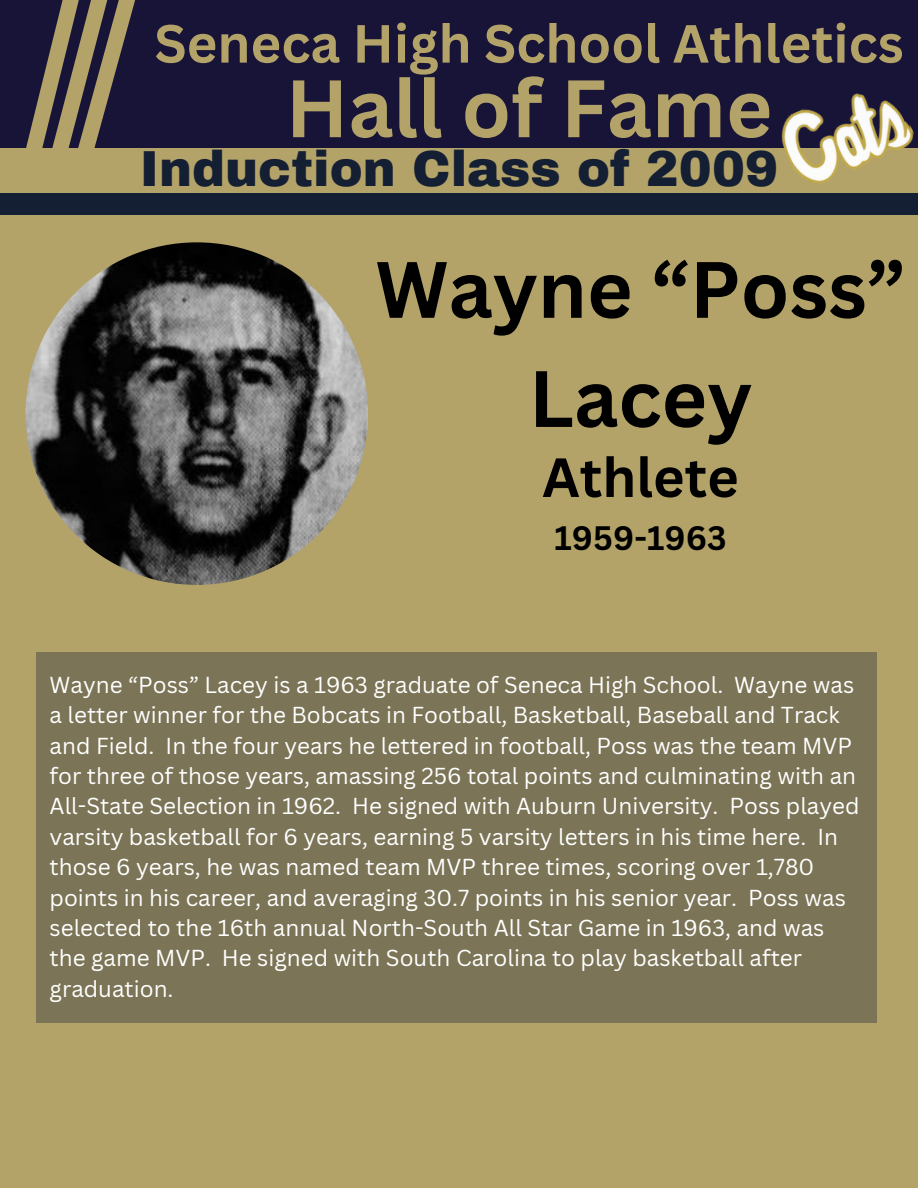
<style>
.page{position:relative;width:918px;height:1188px;background:#fff}
.page>*{position:absolute;margin:0;border:0;box-sizing:border-box;transform-origin:0 0}
.t1{font:700 79.5px "Canva Sans";color:#b3a369}
.t2{font:700 78px/109.2px "Canva Sans";color:#000;text-align:center}
.t3{font:700 54px "Canva Sans";color:#000}
.t4{font:700 52.5px "Canva Sans";color:#b3a369}
.t5{font:900 49.5px "Archivo";color:#141f33}
.t6{font:700 33px "Canva Sans";color:#000}
.t7{font:22.5px/30.3px "Canva Sans";color:#fff}
</style>
<div class="page">
<div style="left:0;top:0;width:918px;height:148px;background:#181438"></div>
<svg style="left:26px;top:0;width:109px;height:148px"></svg>
<div style="left:0;top:148px;width:918px;height:45px;background:#b3a369"></div>
<img style="left:781px;top:93px;width:133px;height:91px">
<div style="left:0;top:193px;width:918px;height:995px;background:#b3a369"></div>
<div style="left:0;top:193px;width:918px;height:21px;background:#141f33"></div>
<img style="left:26px;top:242px;width:342px;height:343px;border-radius:50%">
<div style="left:36px;top:652px;width:841px;height:371px;background:#7b7456"></div>
<p class="t4" style="left:154px;top:7px;width:751px">Seneca High School Athletics</p>
<p class="t1" style="left:286px;top:52px;width:488px">Hall of Fame</p>
<p class="t5" style="left:140px;top:143px;width:640px">Induction Class of 2009</p>
<p class="t2" style="left:376px;top:233px;width:532px">Wayne “Poss”<br>Lacey</p>
<p class="t3" style="left:542px;top:439px;width:198px">Athlete</p>
<p class="t6" style="left:555px;top:515px;width:174px">1959-1963</p>
<p class="t7" style="left:50px;top:669px;width:811px">Wayne “Poss” Lacey is a 1963 graduate of Seneca High School. Wayne was a letter winner for the Bobcats in Football, Basketball, Baseball and Track and Field. In the four years he lettered in football, Poss was the team MVP for three of those years, amassing 256 total points and culminating with an All-State Selection in 1962. He signed with Auburn University. Poss played varsity basketball for 6 years, earning 5 varsity letters in his time here. In those 6 years, he was named team MVP three times, scoring over 1,780 points in his career, and averaging 30.7 points in his senior year. Poss was selected to the 16th annual North-South All Star Game in 1963, and was the game MVP. He signed with South Carolina to play basketball after graduation.</p>
</div>
